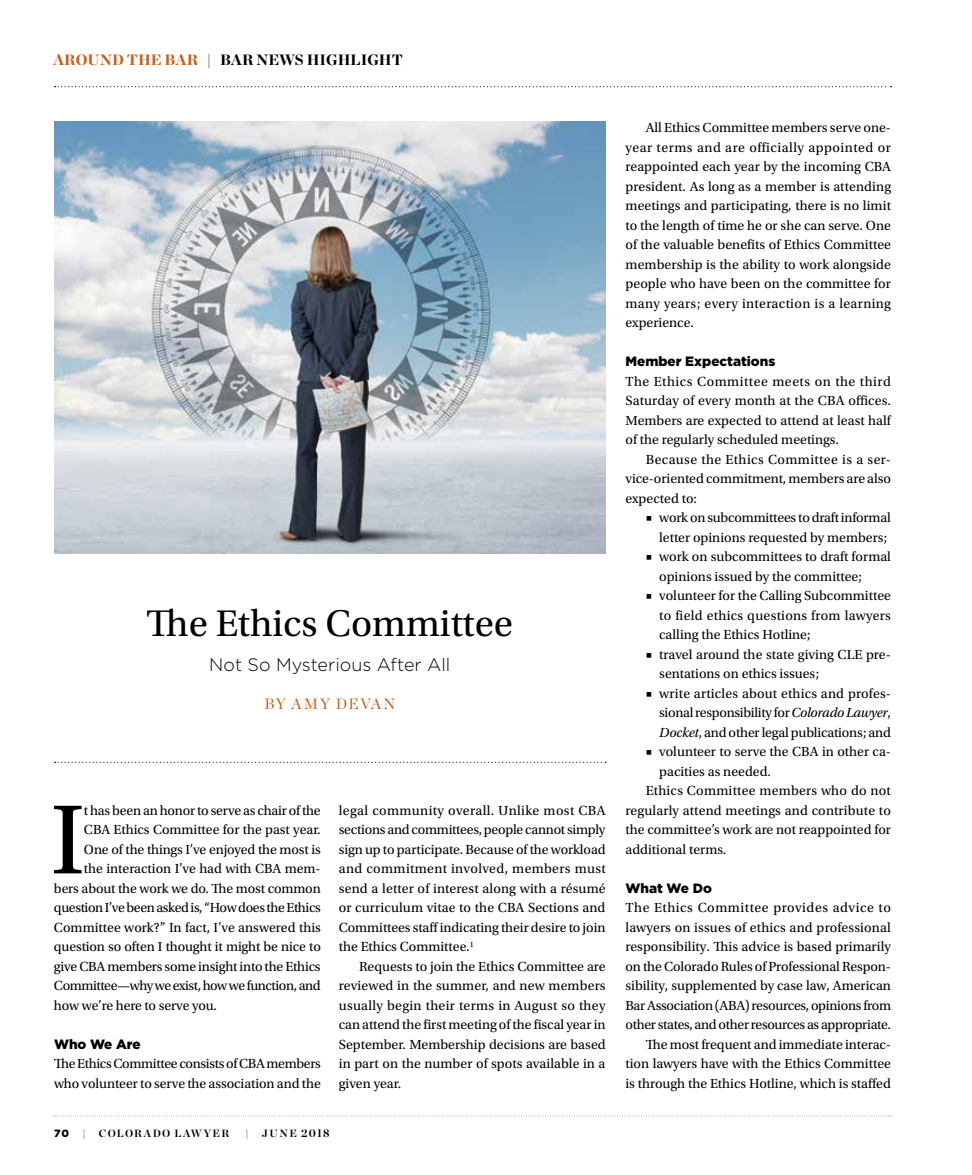
<style>
.page{position:relative;width:972px;height:1175px;background:#fff}
.page>*{position:absolute;margin:0;border:0;box-sizing:border-box;transform-origin:0 0}
.t1{font:103.5px "Utopia Std";color:#000}
.t2{font:39px "Utopia Std";color:#000}
.t3{font:300 18px "Gotham";color:#000}
.t4{font:900 15px "Chronicle Display";color:#000}
.t5{font:900 15px "Chronicle Display";color:#c85c1a}
.t6{font:15px "Chronicle Display";letter-spacing:.115em;color:#c85c1a}
.t7{font:13.8px/19.5px "Utopia Std";color:#000;text-align:justify}
.t8{font:13.8px "Utopia Std";letter-spacing:-.025em;color:#000}
.t9{font:13.8px "Utopia Std";letter-spacing:-.03em;color:#000}
.t10{font:900 13.5px "Gotham";color:#000}
.t11{font:700 10.5px "Chronicle Display";letter-spacing:.12em;color:#000}
.t12{font:700 10.5px "Chronicle Display";letter-spacing:.14em;color:#000}
.t13{font:900 10.5px "Gotham";color:#000}
.s1{color:#c85c1a}
.s2{font-size:11.25px}
.s3{font-style:italic}
</style>
<div class="page">
<svg style="left:54px;top:1115px;width:838px;height:1px"></svg>
<svg style="left:55px;top:86px;width:836px;height:1px"></svg>
<svg style="left:55px;top:761px;width:551px;height:2px"></svg>
<img style="left:54px;top:121px;width:552px;height:432px">
<p class="t4" style="left:54px;top:48px;width:350px"><span class="s1">TITLE</span> | SUB TITLE| BAR NEWS HIGHLIGHT</p>
<p class="t5" style="left:53px;top:48px;width:146px">AROUND THE BAR</p>
<h2 class="t2" style="left:147px;top:602px;width:368px">The Ethics Committee</h2>
<h3 class="t3" style="left:209px;top:653px;width:243px">Not So Mysterious After All</h3>
<p class="t6" style="left:264px;top:692px;width:132px">BY AMY DEVAN</p>
<h1 class="t1" style="left:51px;top:784px;width:36px">I</h1>
<p class="t7" style="left:84px;top:801px;width:238px">t has been an honor to serve as chair of the</p>
<p class="t7" style="left:84px;top:820px;width:238px">CBA Ethics Committee for the past year.</p>
<p class="t7" style="left:84px;top:840px;width:238px">One of the things I’ve enjoyed the most is</p>
<p class="t7" style="left:84px;top:859px;width:238px">the interaction I’ve had with CBA mem-</p>
<p class="t7" style="left:54px;top:879px;width:268px">bers about the work we do. The most common</p>
<p class="t8" style="left:54px;top:900px;width:268px">question I’ve been asked is, “How does the Ethics</p>
<p class="t7" style="left:54px;top:917px;width:268px">Committee work?” In fact, I’ve answered this</p>
<p class="t7" style="left:54px;top:937px;width:268px">question so often I thought it might be nice to</p>
<p class="t7" style="left:54px;top:956px;width:268px">give CBA members some insight into the Ethics</p>
<p class="t9" style="left:54px;top:978px;width:268px">Committee—why we exist, how we function, and</p>
<p class="t7" style="left:54px;top:995px;width:165px">how we’re here to serve you.</p>
<p class="t10" style="left:54px;top:1034px;width:88px">Who We Are</p>
<p class="t7" style="left:54px;top:1054px;width:268px">The Ethics Committee consists of CBA members who volunteer to serve the association and the</p>
<p class="t7" style="left:339px;top:801px;width:268px">legal community overall. Unlike most CBA sections and committees, people cannot simply sign up to participate. Because of the workload and commitment involved, members must send a letter of interest along with a résumé or curriculum vitae to the CBA Sections and Committees staff indicating their desire to join the Ethics Committee.<sup>1</sup></p>
<p class="t7" style="left:339px;top:957px;width:268px;text-indent:20px">Requests to join the Ethics Committee are reviewed in the summer, and new members usually begin their terms in August so they can attend the first meeting of the fiscal year in September. Membership decisions are based in part on the number of spots available in a given year.</p>
<p class="t13" style="left:54px;top:1126px;width:17px">70</p>
<p class="t12" style="left:82px;top:1125px;width:5px">|</p>
<p class="t11" style="left:99px;top:1125px;width:132px">COLORADO LAWYER</p>
<p class="t12" style="left:245px;top:1125px;width:5px">|</p>
<p class="t12" style="left:262px;top:1125px;width:69px">JUNE <span class="s2">2018</span></p>
<p class="t7" style="left:626px;top:118px;width:267px;text-indent:20px">All Ethics Committee members serve one&shy;year terms and are officially appointed or reappointed each year by the incoming CBA president. As long as a member is attending meetings and participating, there is no limit to the length of time he or she can serve. One of the valuable benefits of Ethics Committee membership is the ability to work alongside people who have been on the committee for many years; every interaction is a learning experience.</p>
<p class="t10" style="left:626px;top:352px;width:151px">Member Expectations</p>
<p class="t7" style="left:626px;top:372px;width:267px">The Ethics Committee meets on the third Saturday of every month at the CBA offices.<br>Members are expected to attend at least half of the regularly scheduled meetings.</p>
<p class="t7" style="left:626px;top:450px;width:267px;text-indent:20px">Because the Ethics Committee is a ser&shy;vice-oriented commitment, members are also expected to:</p>
<p class="t7" style="left:646px;top:508px;width:247px;text-align:right">■ work on subcommittees to draft informal letter opinions requested by members;</p>
<p class="t7" style="left:659px;top:547px;width:233px;text-indent:-14px">■ work on subcommittees to draft formal opinions issued by the committee;</p>
<p class="t7" style="left:659px;top:586px;width:233px;text-indent:-14px">■ volunteer for the Calling Subcommittee to field ethics questions from lawyers calling the Ethics Hotline;</p>
<p class="t7" style="left:659px;top:644px;width:233px;text-indent:-14px">■ travel around the state giving CLE pre&shy;sentations on ethics issues;</p>
<p class="t7" style="left:659px;top:683px;width:233px;text-indent:-14px">■ write articles about ethics and profes&shy;sional responsibility for <span class="s3">Colorado Lawyer</span>, <span class="s3">Docket</span>, and other legal publications; and</p>
<p class="t7" style="left:646px;top:742px;width:247px">■ volunteer to serve the CBA in other ca-</p>
<p class="t7" style="left:659px;top:761px;width:113px">pacities as needed.</p>
<p class="t7" style="left:646px;top:781px;width:247px">Ethics Committee members who do not</p>
<p class="t7" style="left:626px;top:800px;width:267px">regularly attend meetings and contribute to</p>
<p class="t7" style="left:626px;top:820px;width:267px">the committee’s work are not reappointed for</p>
<p class="t7" style="left:626px;top:839px;width:102px">additional terms.</p>
<p class="t10" style="left:626px;top:878px;width:88px">What We Do</p>
<p class="t7" style="left:626px;top:898px;width:267px;text-align:right">The Ethics Committee provides advice to lawyers on issues of ethics and professional responsibility. This advice is based primarily on the Colorado Rules of Professional Respon&shy;sibility, supplemented by case law, American Bar Association (ABA) resources, opinions from other states, and other resources as appropriate.<br>The most frequent and immediate interac&shy;tion lawyers have with the Ethics Committee is through the Ethics Hotline, which is staffed</p>
</div>
